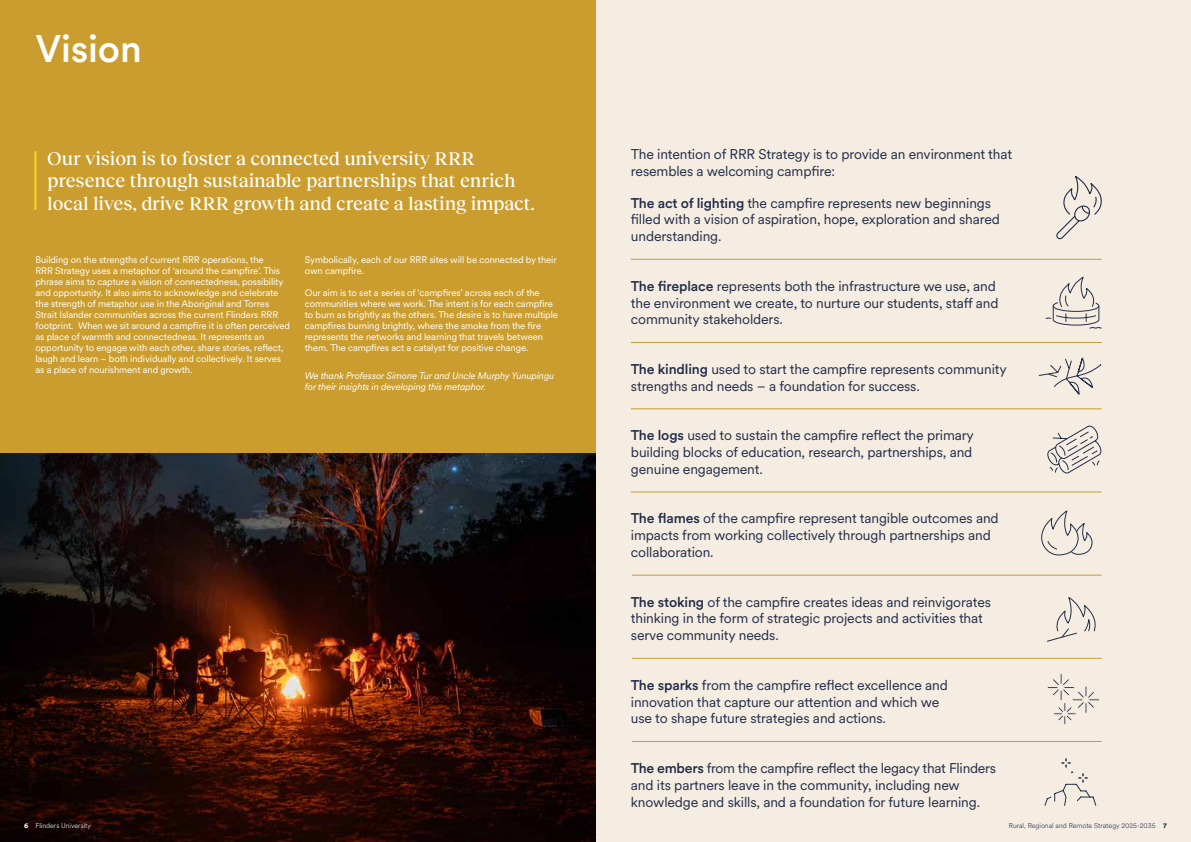
<style>
.page{position:relative;width:1191px;height:842px;background:#fff}
.page>*{position:absolute;margin:0;border:0;box-sizing:border-box;transform-origin:0 0}
.t1{font:500 38px "Circular XX";letter-spacing:-.005em;color:#fff}
.t2{font:500 19px/22.8px "Reckless Neue";letter-spacing:-.005em;color:#fff}
.t3{font:14px/16.8px "Circular XX";letter-spacing:-.01em;color:#222d4a}
.t4{font:9.5px/11px "Circular XX";letter-spacing:-.01em;color:#fff}
.t5{font:italic 9.5px/11px "Circular XX";letter-spacing:-.01em;color:#fff}
.t6{font:300 7px "Circular XX";color:#222d4a}
.t7{font:300 7px "Circular XX";color:#fff}
.s1{font-weight:500}
.s2{font-weight:900}
</style>
<div class="page">
<div style="left:595px;top:0;width:596px;height:842px;background:#f5ede1"></div>
<div style="left:0;top:0;width:595px;height:842px;background:#ca9d2e"></div>
<hr style="left:34px;top:151px;width:2px;height:59px;background:#ffd61b">
<svg style="left:1056px;top:176px;width:46px;height:64px"></svg>
<svg style="left:1045px;top:277px;width:56px;height:52px"></svg>
<svg style="left:1047px;top:674px;width:52px;height:51px"></svg>
<svg style="left:1047px;top:425px;width:54px;height:49px"></svg>
<svg style="left:1038px;top:357px;width:64px;height:38px"></svg>
<svg style="left:1047px;top:597px;width:49px;height:45px"></svg>
<svg style="left:1044px;top:759px;width:53px;height:47px"></svg>
<svg style="left:1041px;top:511px;width:52px;height:45px"></svg>
<hr style="left:631px;top:259px;width:470px;height:1px;background:#ca9d2e">
<hr style="left:631px;top:342px;width:470px;height:1px;background:#ca9d2e">
<hr style="left:631px;top:409px;width:470px;height:1px;background:#ca9d2e">
<hr style="left:631px;top:492px;width:470px;height:1px;background:#ca9d2e">
<hr style="left:632px;top:575px;width:469px;height:1px;background:#ca9d2e">
<hr style="left:632px;top:658px;width:469px;height:1px;background:#ca9d2e">
<hr style="left:632px;top:741px;width:469px;height:1px;background:#ca9d2e">
<img style="left:0;top:454px;width:595px;height:388px">
<h1 class="t1" style="left:35px;top:23px;width:108px">Vision</h1>
<h2 class="t2" style="left:47px;top:145px;width:489px">Our vision is to foster a connected university RRR presence through sustainable partnerships that enrich local lives, drive RRR growth and create a lasting impact.</h2>
<p class="t4" style="left:35px;top:254px;width:256px">Building on the strengths of current RRR operations, the<br>RRR Strategy uses a metaphor of ‘around the campfire’. This phrase aims to capture a vision of connectedness, possibility and opportunity. It also aims to acknowledge and celebrate the strength of metaphor use in the Aboriginal and Torres Strait Islander communities across the current Flinders RRR footprint. When we sit around a campfire it is often perceived as place of warmth and connectedness. It represents an opportunity to engage with each other, share stories, reflect, laugh and learn – both individually and collectively. It serves as a place of nourishment and growth.</p>
<p class="t4" style="left:305px;top:254px;width:253px">Symbolically, each of our RRR sites will be connected by their own campfire.</p>
<p class="t4" style="left:305px;top:287px;width:255px">Our aim is to set a series of ‘campfires’ across each of the communities where we work. The intent is for each campfire to burn as brightly as the others. The desire is to have multiple campfires burning brightly, where the smoke from the fire represents the networks and learning that travels between them. The campfires act a catalyst for positive change.</p>
<p class="t5" style="left:305px;top:370px;width:251px">We thank Professor Simone Tur and Uncle Murphy Yunupingu for their insights in developing this metaphor.</p>
<p class="t3" style="left:631px;top:145px;width:383px">The intention of RRR Strategy is to provide an environment that resembles a welcoming campfire:</p>
<p class="t3" style="left:631px;top:194px;width:370px"><span class="s1">The act of lighting</span> the campfire represents new beginnings filled with a vision of aspiration, hope, exploration and shared understanding.</p>
<p class="t3" style="left:631px;top:277px;width:369px"><span class="s1">The fireplace</span> represents both the infrastructure we use, and the environment we create, to nurture our students, staff and community stakeholders.</p>
<p class="t3" style="left:631px;top:360px;width:377px"><span class="s1">The kindling</span> used to start the campfire represents community strengths and needs – a foundation for success.</p>
<p class="t3" style="left:631px;top:426px;width:344px;text-align:justify"><span class="s1">The logs</span> used to sustain the campfire reflect the primary building blocks of education, research, partnerships, and genuine engagement.</p>
<p class="t3" style="left:631px;top:510px;width:369px"><span class="s1">The flames</span> of the campfire represent tangible outcomes and impacts from working collectively through partnerships and collaboration.</p>
<p class="t3" style="left:631px;top:593px;width:362px"><span class="s1">The stoking</span> of the campfire creates ideas and reinvigorates thinking in the form of strategic projects and activities that serve community needs.</p>
<p class="t3" style="left:631px;top:676px;width:318px"><span class="s1">The sparks</span> from the campfire reflect excellence and innovation that capture our attention and which we use to shape future strategies and actions.</p>
<p class="t3" style="left:631px;top:759px;width:367px"><span class="s1">The embers</span> from the campfire reflect the legacy that Flinders and its partners leave in the community, including new knowledge and skills, and a foundation for future learning.</p>
<p class="t7" style="left:24px;top:821px;width:68px"><span class="s2">6</span> Flinders University</p>
<p class="t6" style="left:1008px;top:820px;width:160px">Rural, Regional and Remote Strategy 2025-2035 <span class="s2">7</span></p>
</div>
